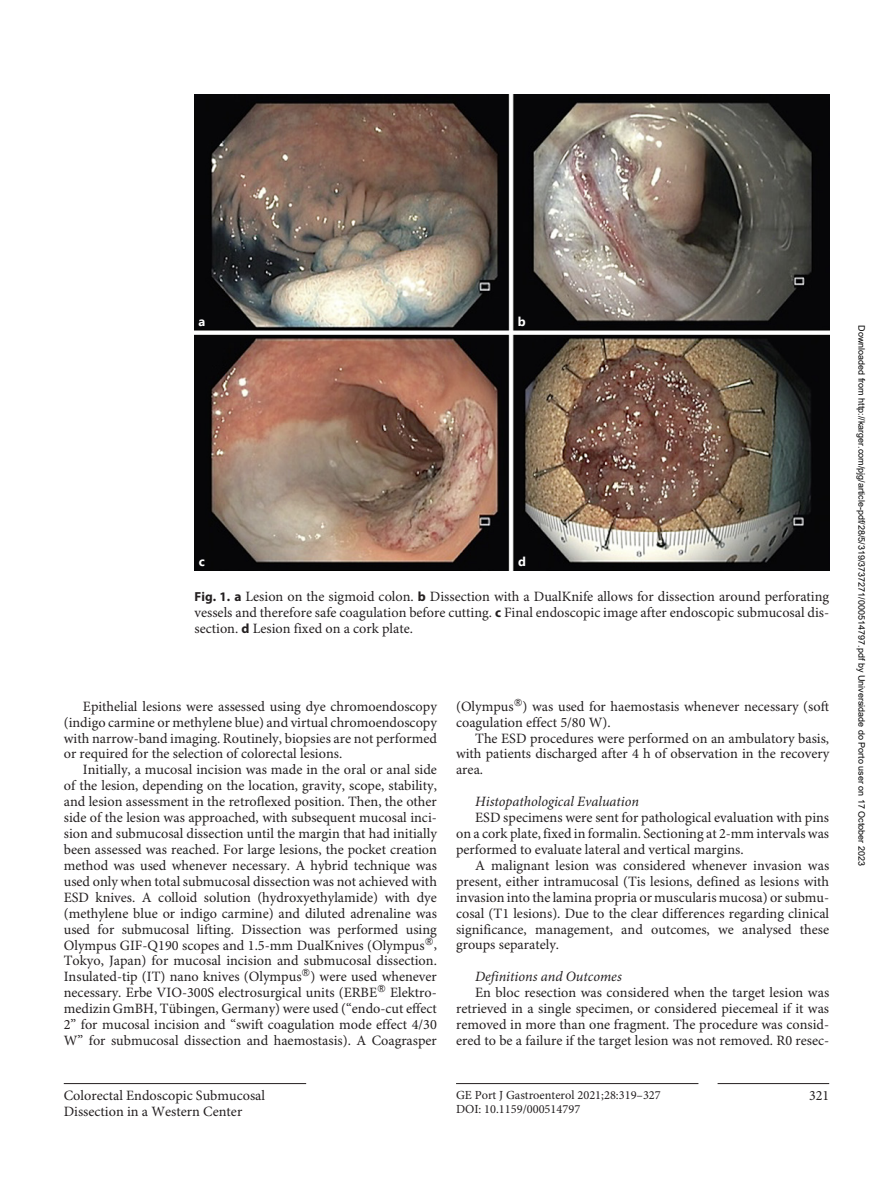
<style>
.page{position:relative;width:893px;height:1191px;background:#fff}
.page>*{position:absolute;margin:0;border:0;box-sizing:border-box;transform-origin:0 0}
.t1{font:14.25px/15.9px "Minion Pro";color:#231f20;text-align:justify}
.t2{font:italic 14.25px "Minion Pro";color:#231f20}
.t3{font:700 12.75px "Segoe UI";color:#fff}
.t4{font:12.3px "Minion Pro";color:#231f20}
.t5{font:9px "Arial";color:#000}
.s1{font-family:"Myriad Pro";font-weight:700;font-size:13.2px}
.s2{font-family:"Myriad Pro";font-weight:700;font-size:13.35px}
</style>
<div class="page">
<hr style="left:718px;top:1083px;width:111px;height:1px;background:#231f20">
<hr style="left:456px;top:1083px;width:242px;height:1px;background:#231f20">
<hr style="left:64px;top:1083px;width:242px;height:1px;background:#231f20">
<img style="left:195px;top:94px;width:634px;height:476px">
<p class="t3" style="left:198px;top:309px;width:8px">a</p>
<p class="t3" style="left:518px;top:309px;width:9px">b</p>
<p class="t3" style="left:199px;top:549px;width:8px">c</p>
<p class="t3" style="left:518px;top:549px;width:9px">d</p>
<p class="t1" style="left:195px;top:589px;width:636px"><span class="s1">Fig. 1.</span> <span class="s2">a</span> Lesion on the sigmoid colon. <span class="s2">b</span> Dissection with a DualKnife allows for dissection around perforating vessels and therefore safe coagulation before cutting. <span class="s2">c</span> Final endoscopic image after endoscopic submucosal dis&shy;section. <span class="s2">d</span> Lesion fixed on a cork plate.</p>
<p class="t1" style="left:64px;top:698px;width:375px;text-indent:19px">Epithelial lesions were assessed using dye chromoendoscopy (indigo carmine or methylene blue) and virtual chromoendoscopy with narrow-band imaging. Routinely, biopsies are not performed or required for the selection of colorectal lesions.</p>
<p class="t1" style="left:64px;top:762px;width:375px;text-indent:19px">Initially, a mucosal incision was made in the oral or anal side of the lesion, depending on the location, gravity, scope, stability, and lesion assessment in the retroflexed position. Then, the other side of the lesion was approached, with subsequent mucosal inci&shy;sion and submucosal dissection until the margin that had initially been assessed was reached. For large lesions, the pocket creation method was used whenever necessary. A hybrid technique was used only when total submucosal dissection was not achieved with ESD knives. A colloid solution (hydroxyethylamide) with dye (methylene blue or indigo carmine) and diluted adrenaline was used for submucosal lifting. Dissection was performed using Olympus GIF-Q190 scopes and 1.5-mm DualKnives (Olympus , Tokyo, Japan) for mucosal incision and submucosal dissection.<br>Insulated-tip (IT) nano knives (Olympus ) were used whenever necessary. Erbe VIO-300S electrosurgical units (ERBE Elektro&shy;medizin GmBH, Tübingen, Germany) were used (“endo-cut effect 2” for mucosal incision and “swift coagulation mode effect 4/30<br>W” for submucosal dissection and haemostasis). A Coagrasper</p>
<p class="t1" style="left:456px;top:698px;width:375px">(Olympus ) was used for haemostasis whenever necessary (soft coagulation effect 5/80 W).</p>
<p class="t1" style="left:456px;top:730px;width:375px;text-indent:19px">The ESD procedures were performed on an ambulatory basis, with patients discharged after 4 h of observation in the recovery area.</p>
<p class="t2" style="left:475px;top:793px;width:165px">Histopathological Evaluation</p>
<p class="t1" style="left:456px;top:810px;width:375px;text-indent:19px">ESD specimens were sent for pathological evaluation with pins on a cork plate, fixed in formalin. Sectioning at 2-mm intervals was performed to evaluate lateral and vertical margins.</p>
<p class="t1" style="left:456px;top:858px;width:375px;text-indent:19px">A malignant lesion was considered whenever invasion was present, either intramucosal (Tis lesions, defined as lesions with invasion into the lamina propria or muscularis mucosa) or submu&shy;cosal (T1 lesions). Due to the clear differences regarding clinical significance, management, and outcomes, we analysed these groups separately.</p>
<p class="t2" style="left:475px;top:968px;width:148px">Definitions and Outcomes</p>
<p class="t1" style="left:456px;top:985px;width:375px;text-indent:19px">En bloc resection was considered when the target lesion was retrieved in a single specimen, or considered piecemeal if it was removed in more than one fragment. The procedure was consid&shy;ered to be a failure if the target lesion was not removed. R0 resec-</p>
<p class="t1" style="left:64px;top:1088px;width:203px">Colorectal Endoscopic Submucosal<br>Dissection in a Western Center</p>
<p class="t4" style="left:456px;top:1087px;width:206px">GE Port J Gastroenterol 2021;28:319–327</p>
<p class="t1" style="left:809px;top:1088px;width:22px">321</p>
<p class="t4" style="left:456px;top:1101px;width:126px">DOI: 10.1159/000514797</p>
<p class="t5" style="left:865px;top:325px;width:541px;rotate:90deg">Downloaded from http://karger.com/pjg/article-pdf/28/5/319/3737271/000514797.pdf by Universidade do Porto user on 17 October 2023</p>
</div>
